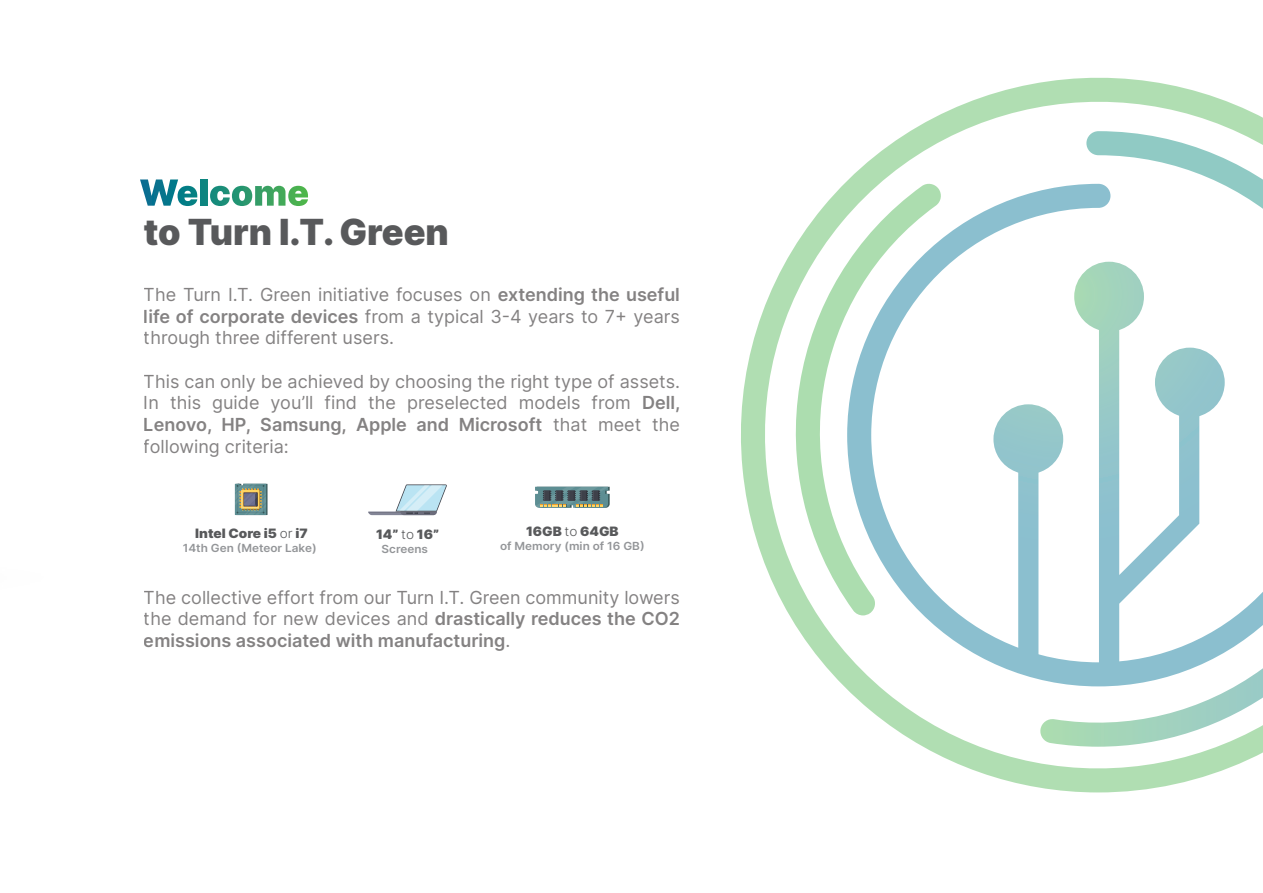
<style>
.page{position:relative;width:1263px;height:893px;background:#fff}
.page>*{position:absolute;margin:0;border:0;box-sizing:border-box;transform-origin:0 0}
.t1{font:900 36px "Inter";color:#58595b}
.t2{font:18px/21.6px "Inter";color:rgb(35 31 32/.75);text-align:justify}
.t3{font:900 12.9px "Inter";color:#58595b;scale:1.05 1}
.t4{font:600 11.25px "Inter";color:#939598;scale:1.05 1}
.s1{font-weight:600}
.s2{font-weight:300}
</style>
<div class="page">
<svg style="left:140px;top:179px;width:57px;height:27px"></svg>
<div style="left:200px;top:179px;width:7px;height:27px;background:#0c8580"></div>
<svg style="left:210px;top:186px;width:98px;height:20px"></svg>
<svg style="left:235px;top:484px;width:32px;height:31px"></svg>
<svg style="left:368px;top:484px;width:79px;height:31px"></svg>
<svg style="left:535px;top:487px;width:75px;height:21px;background:#67817d"></svg>
<svg style="left:741px;top:78px;width:522px;height:714px"></svg>
<svg style="left:1086px;top:131px;width:177px;height:316px"></svg>
<svg style="left:755px;top:182px;width:187px;height:433px"></svg>
<svg style="left:1039px;top:475px;width:224px;height:272px"></svg>
<svg style="left:993px;top:262px;width:232px;height:404px"></svg>
<h1 class="t1" style="left:144px;top:206px;width:307px">to Turn I.T. Green</h1>
<p class="t2" style="left:144px;top:284px;width:538px">The Turn I.T. Green initiative focuses on <span class="s1">extending the useful life of corporate devices</span> from a typical 3-4 years to 7+ years through three different users.</p>
<p class="t2" style="left:144px;top:370px;width:538px">This can only be achieved by choosing the right type of assets.<br>In this guide you’ll find the preselected models from <span class="s1">Dell, Lenovo, HP, Samsung, Apple and Microsoft</span> that meet the following criteria:</p>
<p class="t3" style="left:195px;top:524px;width:109px">Intel Core i5 <span class="s2">or</span> i7</p>
<p class="t4" style="left:183px;top:539px;width:129px">14th Gen (Meteor Lake)</p>
<p class="t3" style="left:376px;top:524px;width:62px">14” <span class="s2">to</span> 16”</p>
<p class="t4" style="left:382px;top:541px;width:46px">Screens</p>
<p class="t3" style="left:526px;top:521px;width:90px">16GB <span class="s2">to</span> 64GB</p>
<p class="t4" style="left:500px;top:538px;width:139px">of Memory (min of 16 GB)</p>
<p class="t2" style="left:144px;top:586px;width:538px">The collective effort from our Turn I.T. Green community lowers the demand for new devices and <span class="s1">drastically reduces the CO2 emissions associated with manufacturing</span>.</p>
</div>
